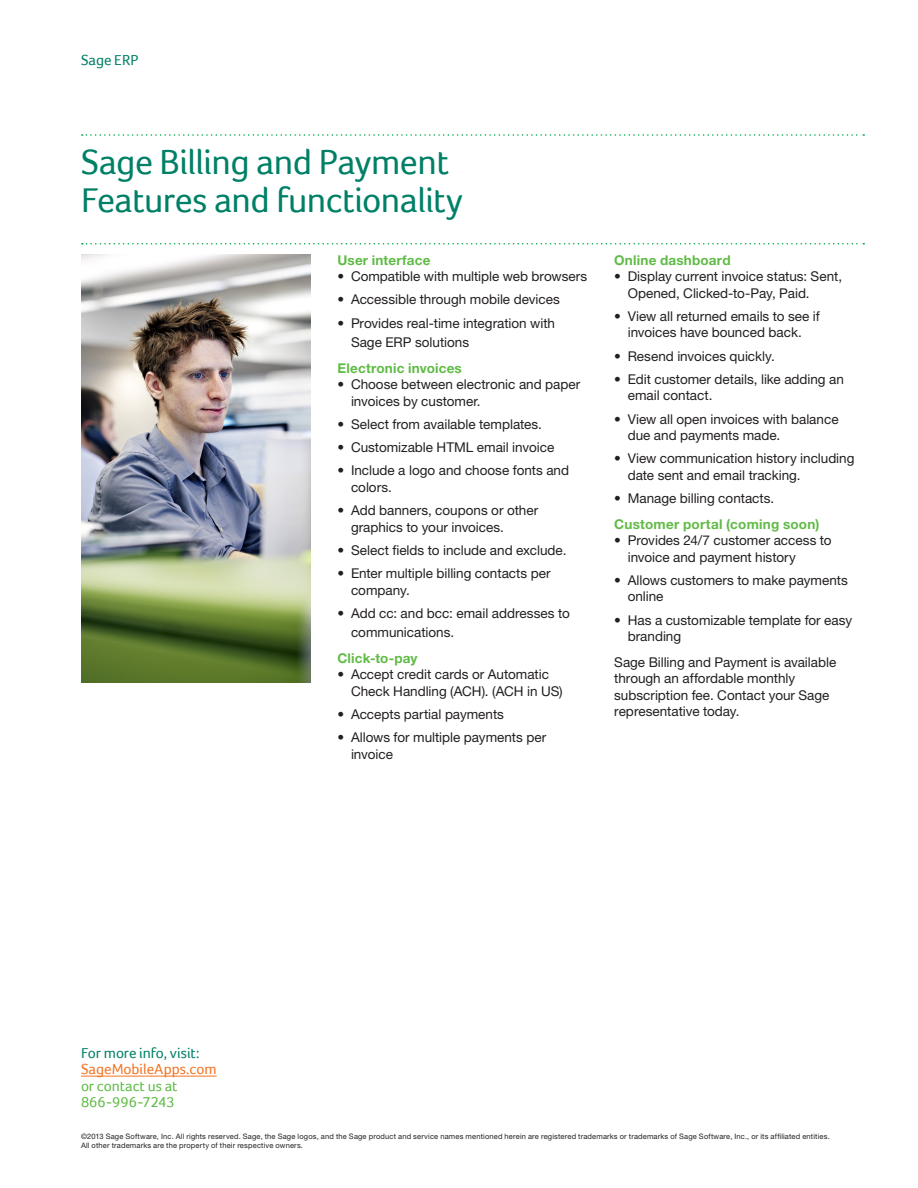
<style>
.page{position:relative;width:918px;height:1188px;background:#fff}
.page>*{position:absolute;margin:0;border:0;box-sizing:border-box;transform-origin:0 0}
.Product_Name_Small{font:36px "Foco";letter-spacing:-.02em;color:#008066}
.Contact_Us{font:15px/16.5px "Foco";letter-spacing:-.005em;color:#60bb46}
.More_Info{font:15px "Foco";letter-spacing:-.005em;color:#008066}
.URL{font:15px "Foco";letter-spacing:-.005em;color:#f47321}
.Product_Name_Small-2{font:15px "Foco";letter-spacing:.005em;color:#008066}
.Bullet_List{font:13.5px/16.5px "Helvetica Neue LT Std";color:#231f20}
.Last_Bullet{font:13.5px/16.5px "Helvetica Neue LT Std";color:#231f20}
.Body_Text{font:13.5px/16.5px "Helvetica Neue LT Std";color:#231f20}
.Subheads{font:700 13.5px "Helvetica Neue LT Std";letter-spacing:.015em;color:#60bb46}
.Copyright{font:7.5px/9px "Helvetica Neue LT Std";letter-spacing:.02em;color:#231f20}
</style>
<div class="page">
<hr style="left:81px;top:1076px;width:136px;height:1px;background:#f47321">
<svg style="left:82px;top:134px;width:782px;height:2px"></svg>
<svg style="left:82px;top:243px;width:782px;height:1px"></svg>
<img style="left:81px;top:255px;width:229px;height:428px">
<p class="Product_Name_Small-2" style="left:81px;top:51px;width:59px">Sage ERP</p>
<p class="Product_Name_Small" style="left:81px;top:141px;width:370px">Sage Billing and Payment</p>
<p class="Product_Name_Small" style="left:81px;top:179px;width:384px">Features and functionality</p>
<p class="Subheads" style="left:338px;top:251px;width:94px">User interface</p>
<p class="Bullet_List" style="left:338px;top:268px;width:251px">• Compatible with multiple web browsers</p>
<p class="Bullet_List" style="left:338px;top:291px;width:224px">• Accessible through mobile devices</p>
<p class="Last_Bullet" style="left:351px;top:313px;width:206px;line-height:19.5px;text-indent:-14px">• Provides real-time integration with<br>Sage ERP solutions</p>
<p class="Subheads" style="left:338px;top:359px;width:126px">Electronic invoices</p>
<p class="Bullet_List" style="left:351px;top:376px;width:231px;text-indent:-14px">• Choose between electronic and paper invoices by customer.</p>
<p class="Bullet_List" style="left:338px;top:416px;width:206px">• Select from available templates.</p>
<p class="Bullet_List" style="left:338px;top:439px;width:218px">• Customizable HTML email invoice</p>
<p class="Bullet_List" style="left:351px;top:462px;width:220px;text-indent:-14px">• Include a logo and choose fonts and colors.</p>
<p class="Bullet_List" style="left:351px;top:502px;width:189px;text-indent:-14px">• Add banners, coupons or other graphics to your invoices.</p>
<p class="Bullet_List" style="left:338px;top:542px;width:230px">• Select fields to include and exclude.</p>
<p class="Bullet_List" style="left:351px;top:565px;width:201px;text-indent:-14px">• Enter multiple billing contacts per company.</p>
<p class="Last_Bullet" style="left:351px;top:603px;width:220px;line-height:19.5px;text-indent:-14px">• Add cc: and bcc: email addresses to communications.</p>
<p class="Subheads" style="left:338px;top:650px;width:82px">Click-to-pay</p>
<p class="Bullet_List" style="left:351px;top:666px;width:213px;text-indent:-14px">• Accept credit cards or Automatic<br>Check Handling (ACH). (ACH in US)</p>
<p class="Bullet_List" style="left:338px;top:706px;width:168px">• Accepts partial payments</p>
<p class="Last_Bullet" style="left:351px;top:729px;width:197px;text-indent:-14px">• Allows for multiple payments per invoice</p>
<p class="Subheads" style="left:614px;top:251px;width:118px">Online dashboard</p>
<p class="Bullet_List" style="left:628px;top:268px;width:216px;text-indent:-14px">• Display current invoice status: Sent,<br>Opened, Clicked-to-Pay, Paid.</p>
<p class="Bullet_List" style="left:614px;top:308px;width:207px;text-align:center">• View all returned emails to see if invoices have bounced back.</p>
<p class="Bullet_List" style="left:614px;top:347px;width:162px">• Resend invoices quickly.</p>
<p class="Bullet_List" style="left:628px;top:371px;width:218px;text-indent:-14px">• Edit customer details, like adding an email contact.</p>
<p class="Bullet_List" style="left:628px;top:410px;width:212px;text-indent:-14px">• View all open invoices with balance due and payments made.</p>
<p class="Bullet_List" style="left:628px;top:450px;width:228px;text-indent:-14px">• View communication history including date sent and email tracking.</p>
<p class="Last_Bullet" style="left:614px;top:490px;width:162px">• Manage billing contacts.</p>
<p class="Subheads" style="left:614px;top:515px;width:207px">Customer portal (coming soon)</p>
<p class="Bullet_List" style="left:628px;top:532px;width:205px;text-indent:-14px">• Provides 24/7 customer access to invoice and payment history</p>
<p class="Bullet_List" style="left:628px;top:572px;width:222px;text-indent:-14px">• Allows customers to make payments online</p>
<p class="Last_Bullet" style="left:628px;top:611px;width:226px;text-indent:-14px">• Has a customizable template for easy branding</p>
<p class="Body_Text" style="left:614px;top:653px;width:224px">Sage Billing and Payment is available through an affordable monthly subscription fee. Contact your Sage representative today.</p>
<p class="More_Info" style="left:81px;top:1044px;width:120px">For more info, visit:</p>
<p class="URL" style="left:81px;top:1061px;width:137px">SageMobileApps.com</p>
<p class="Contact_Us" style="left:81px;top:1077px;width:98px">or contact us at<br>866-996-7243</p>
<p class="Copyright" style="left:81px;top:1131px;width:750px">©2013 Sage Software, Inc. All rights reserved. Sage, the Sage logos, and the Sage product and service names mentioned herein are registered trademarks or trademarks of Sage Software, Inc., or its affiliated entities.<br>All other trademarks are the property of their respective owners.</p>
</div>
